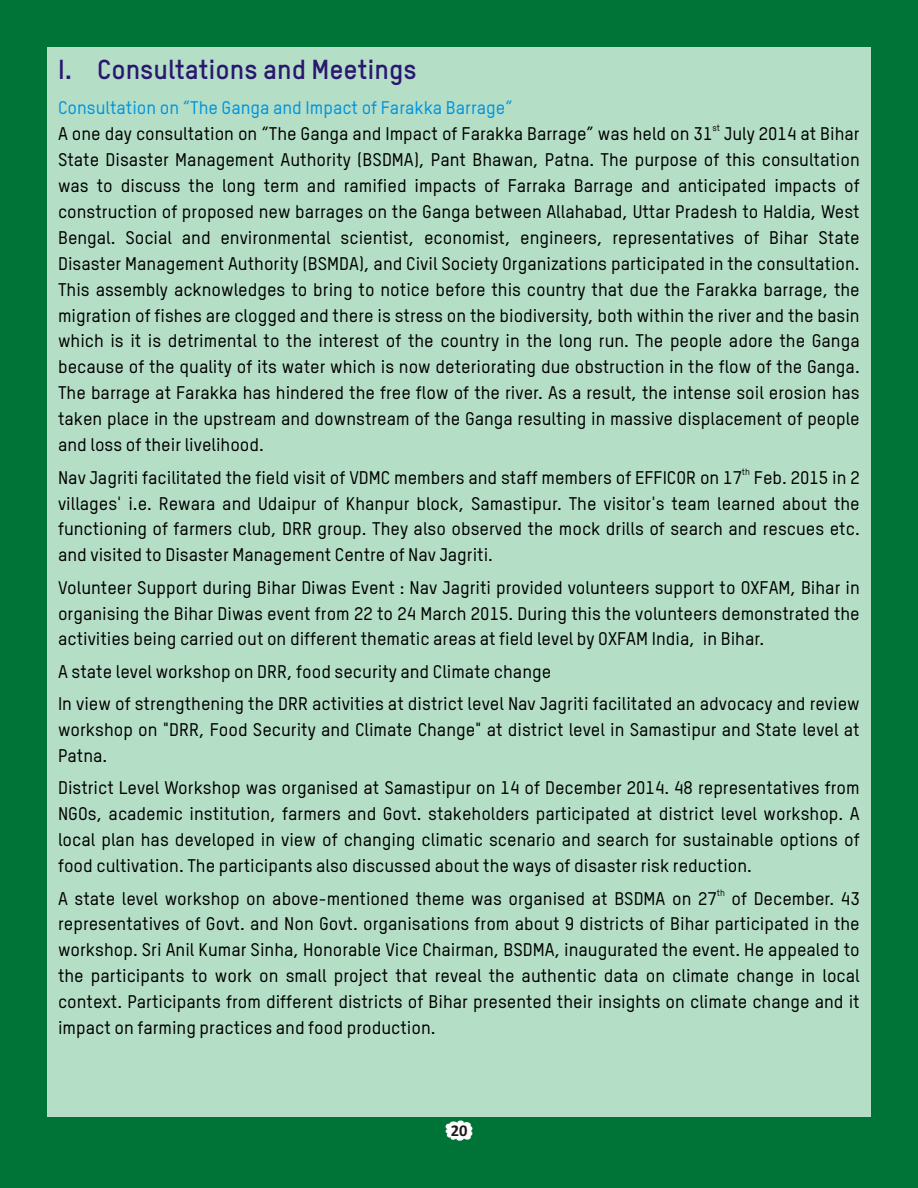
<style>
.page{position:relative;width:918px;height:1188px;background:#007336}
.page>*{position:absolute;margin:0;border:0;box-sizing:border-box;transform-origin:0 0}
.t1{font:700 27px "Oxfam TSTARPRO";color:#291770}
.t2{font:18px/26px "Oxfam TSTARPRO Medium";color:#000;text-align:justify}
.t3{font:18px "Oxfam TSTARPRO Medium";color:#0094de}
.t4{font:700 16.5px "Calibri";color:#1f1a17}
.t5{font:9px "Oxfam TSTARPRO Medium";color:#000}
</style>
<div class="page">
<div style="left:47px;top:47px;width:824px;height:1070px;background:#b5dec7"></div>
<svg style="left:445px;top:1120px;width:28px;height:21px"></svg>
<p class="t1" style="left:58px;top:58px;width:360px">I. Consultations and Meetings</p>
<p class="t3" style="left:58px;top:100px;width:456px">Consultation on “The Ganga and Impact of Farakka Barrage”</p>
<p class="t5" style="left:712px;top:125px;width:9px">st</p>
<p class="t2" style="left:58px;top:123px;width:803px">A one day consultation on “The Ganga and Impact of Farakka Barrage” was held on 31 July 2014 at Bihar State Disaster Management Authority (BSDMA), Pant Bhawan, Patna. The purpose of this consultation was to discuss the long term and ramified impacts of Farraka Barrage and anticipated impacts of construction of proposed new barrages on the Ganga between Allahabad, Uttar Pradesh to Haldia, West Bengal. Social and environmental scientist, economist, engineers, representatives of Bihar State Disaster Management Authority (BSMDA), and Civil Society Organizations participated in the consultation.<br>This assembly acknowledges to bring to notice before this country that due the Farakka barrage, the migration of fishes are clogged and there is stress on the biodiversity, both within the river and the basin which is it is detrimental to the interest of the country in the long run. The people adore the Ganga because of the quality of its water which is now deteriorating due obstruction in the flow of the Ganga.<br>The barrage at Farakka has hindered the free flow of the river. As a result, the intense soil erosion has taken place in the upstream and downstream of the Ganga resulting in massive displacement of people and loss of their livelihood.</p>
<p class="t5" style="left:742px;top:468px;width:10px">th</p>
<p class="t2" style="left:58px;top:466px;width:803px">Nav Jagriti facilitated the field visit of VDMC members and staff members of EFFICOR on 17 Feb. 2015 in 2 villages' i.e. Rewara and Udaipur of Khanpur block, Samastipur. The visitor's team learned about the functioning of farmers club, DRR group. They also observed the mock drills of search and rescues etc. and visited to Disaster Management Centre of Nav Jagriti.</p>
<p class="t2" style="left:58px;top:576px;width:803px">Volunteer Support during Bihar Diwas Event : Nav Jagriti provided volunteers support to OXFAM, Bihar in organising the Bihar Diwas event from 22 to 24 March 2015. During this the volunteers demonstrated the activities being carried out on different thematic areas at field level by OXFAM India, in Bihar.</p>
<p class="t2" style="left:58px;top:657px;width:803px;line-height:32.4px">A state level workshop on DRR, food security and Climate change<br>In view of strengthening the DRR activities at district level Nav Jagriti facilitated an advocacy and review</p>
<p class="t2" style="left:58px;top:718px;width:803px">workshop on "DRR, Food Security and Climate Change" at district level in Samastipur and State level at<br>Patna.</p>
<p class="t2" style="left:58px;top:776px;width:803px">District Level Workshop was organised at Samastipur on 14 of December 2014. 48 representatives from NGOs, academic institution, farmers and Govt. stakeholders participated at district level workshop. A local plan has developed in view of changing climatic scenario and search for sustainable options of food cultivation. The participants also discussed about the ways of disaster risk reduction.</p>
<p class="t5" style="left:717px;top:889px;width:10px">th</p>
<p class="t2" style="left:58px;top:887px;width:803px">A state level workshop on above-mentioned theme was organised at BSDMA on 27 of December. 43 representatives of Govt. and Non Govt. organisations from about 9 districts of Bihar participated in the workshop. Sri Anil Kumar Sinha, Honorable Vice Chairman, BSDMA, inaugurated the event. He appealed to the participants to work on small project that reveal the authentic data on climate change in local context. Participants from different districts of Bihar presented their insights on climate change and it impact on farming practices and food production.</p>
<p class="t4" style="left:451px;top:1123px;width:18px">20</p>
</div>
